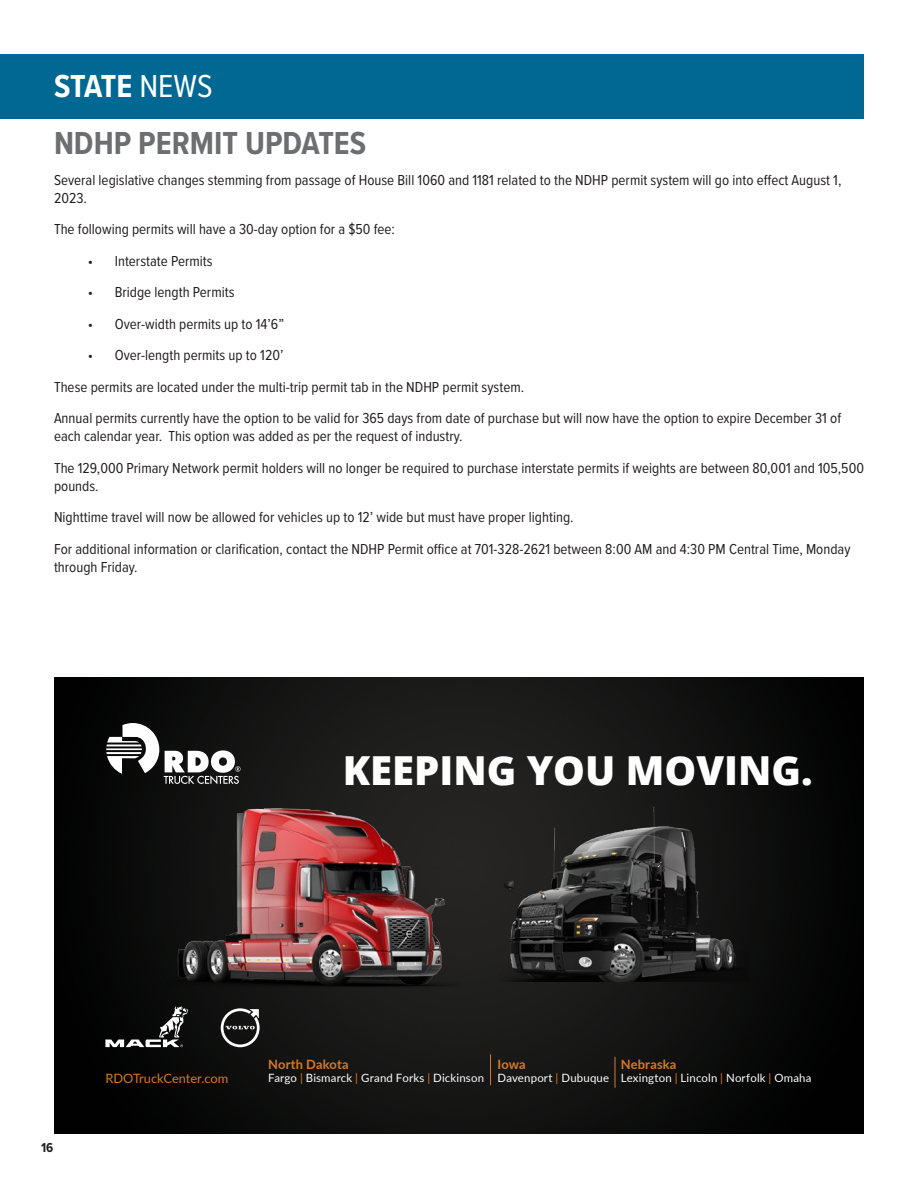
<style>
.page{position:relative;width:918px;height:1188px;background:#fff}
.page>*{position:absolute;margin:0;border:0;box-sizing:border-box;transform-origin:0 0}
.t1{font:800 40.05px "Open Sans";color:#fff}
.t2{font:700 33px "Proxima Nova Cond";color:#6d6e71}
.t3{font:700 33px "Proxima Nova Cond";letter-spacing:-.03em;color:#fff}
.t4{font:15px/31.5px "Proxima Nova Cond";color:#231f20}
.t5{font:700 13.5px "Proxima Nova Cond";color:#231f20}
.t6{font:700 12.9px "Lato";letter-spacing:.015em;color:#da7924}
.t7{font:12.9px "Lato";color:#da7924}
.t8{font:11.4px "Lato";letter-spacing:.015em;color:#fff}
.s1{font-weight:400}
.s2{color:#da7924}
</style>
<div class="page">
<div style="left:0;top:54px;width:864px;height:65px;background:#006892"></div>
<img style="left:54px;top:678px;width:810px;height:456px">
<svg style="left:106px;top:723px;width:135px;height:61px"></svg>
<svg style="left:105px;top:1007px;width:83px;height:40px;background:#363636"></svg>
<svg style="left:221px;top:1008px;width:39px;height:39px"></svg>
<img style="left:167px;top:800px;width:293px;height:188px">
<img style="left:499px;top:799px;width:250px;height:183px">
<hr style="left:615px;top:1057px;width:1px;height:31px;background:#da7924">
<hr style="left:490px;top:1054px;width:1px;height:31px;background:#da7924">
<h2 class="t3" style="left:54px;top:61px;width:160px">STATE <span class="s1">NEWS</span></h2>
<h2 class="t2" style="left:54px;top:118px;width:314px">NDHP PERMIT UPDATES</h2>
<p class="t4" style="left:54px;top:170px;width:789px;line-height:18px">Several legislative changes stemming from passage of House Bill 1060 and 1181 related to the NDHP permit system will go into effect August 1,<br>2023.</p>
<p class="t4" style="left:54px;top:213px;width:342px">The following permits will have a 30-day option for a $50 fee:</p>
<p class="t4" style="left:88px;top:244px;width:126px">• Interstate Permits</p>
<p class="t4" style="left:88px;top:276px;width:148px">• Bridge length Permits</p>
<p class="t4" style="left:88px;top:307px;width:198px">• Over-width permits up to 14’6”</p>
<p class="t4" style="left:54px;top:339px;width:789px;text-indent:34px">• Over-length permits up to 120’<br>These permits are located under the multi-trip permit tab in the NDHP permit system.<br>Annual permits currently have the option to be valid for 365 days from date of purchase but will now have the option to expire December 31 of</p>
<p class="t4" style="left:54px;top:420px;width:812px">each calendar year. This option was added as per the request of industry.<br>The 129,000 Primary Network permit holders will no longer be required to purchase interstate permits if weights are between 80,001 and 105,500</p>
<p class="t4" style="left:54px;top:469px;width:798px">pounds.<br>Nighttime travel will now be allowed for vehicles up to 12’ wide but must have proper lighting.<br>For additional information or clarification, contact the NDHP Permit office at 701-328-2621 between 8:00 AM and 4:30 PM Central Time, Monday</p>
<p class="t4" style="left:54px;top:550px;width:85px">through Friday.</p>
<h1 class="t1" style="left:343px;top:740px;width:471px">KEEPING YOU MOVING.</h1>
<p class="t5" style="left:41px;top:1137px;width:14px">16</p>
<p class="t7" style="left:105px;top:1069px;width:124px">RDOTruckCenter.com</p>
<p class="t6" style="left:268px;top:1054px;width:82px">North Dakota</p>
<p class="t8" style="left:268px;top:1070px;width:217px">Fargo <span class="s2">|</span> Bismarck <span class="s2">|</span> Grand Forks <span class="s2">|</span> Dickinson</p>
<p class="t6" style="left:498px;top:1054px;width:30px">Iowa</p>
<p class="t8" style="left:498px;top:1070px;width:113px">Davenport <span class="s2">|</span> Dubuque</p>
<p class="t6" style="left:621px;top:1054px;width:57px">Nebraska</p>
<p class="t8" style="left:621px;top:1070px;width:192px">Lexington <span class="s2">|</span> Lincoln <span class="s2">|</span> Norfolk <span class="s2">|</span> Omaha</p>
</div>
